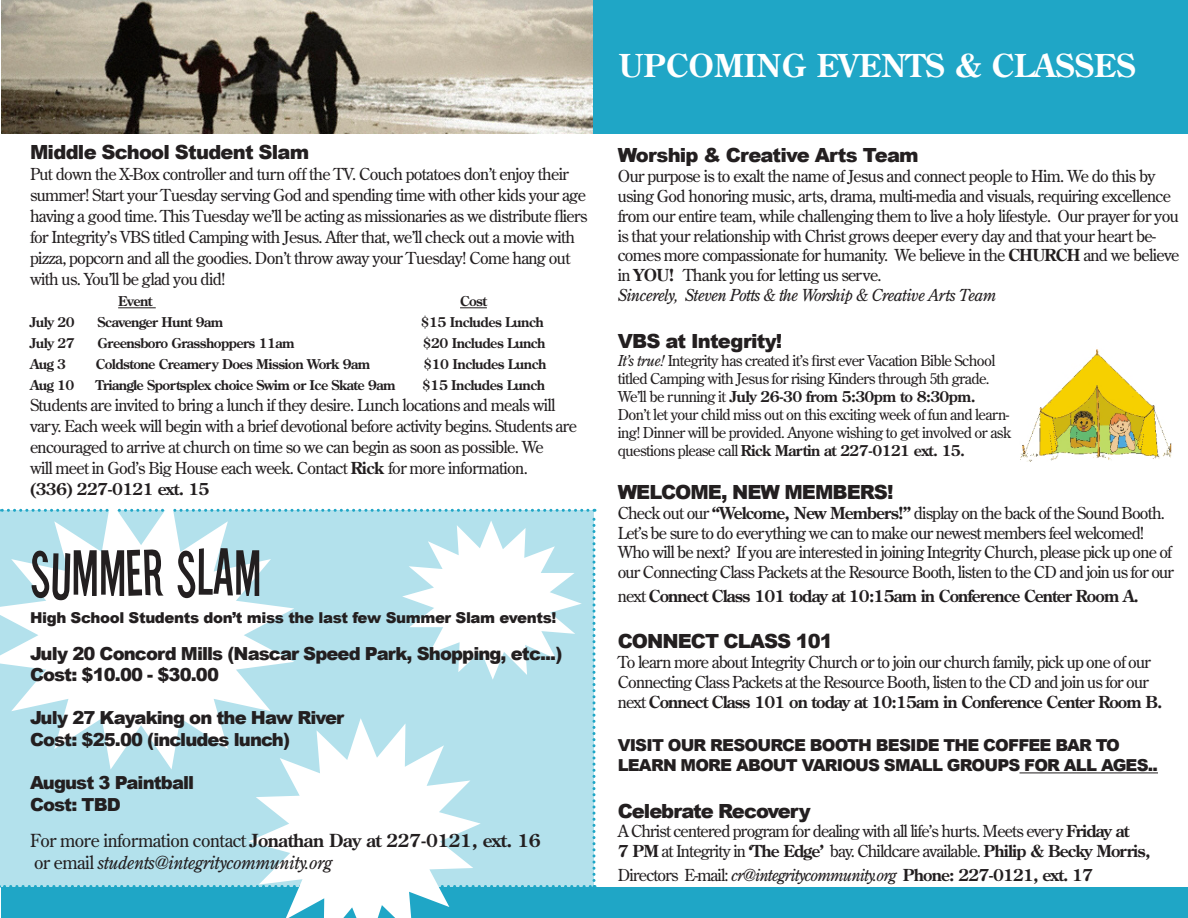
<style>
.page{position:relative;width:1188px;height:918px;background:#fff}
.page>*{position:absolute;margin:0;border:0;box-sizing:border-box;transform-origin:0 0}
.t1{font:73.5px "Stereofidelic";color:#231f20}
.t2{font:700 31.5px "Century Old Style Std";color:#fff}
.t3{font:900 19.5px "Arial";letter-spacing:-.04em;color:#231f20}
.t4{font:900 18px "Arial";letter-spacing:-.05em;color:#231f20}
.t5{font:18px/21.6px "Century Old Style Std";color:#231f20}
.t6{font:16.5px/19.8px "Century Old Style Std";letter-spacing:-.04em;color:#231f20}
.t7{font:900 16.5px "Arial";letter-spacing:-.05em;color:#231f20}
.t8{font:italic 16.5px "Century Old Style Std";letter-spacing:-.05em;color:#231f20}
.t9{font:700 16.5px "Century Old Style Std";letter-spacing:-.05em;color:#231f20}
.t10{font:15px/18px "Century Old Style Std";letter-spacing:-.04em;color:#231f20}
.t11{font:900 15px "Arial";letter-spacing:-.025em;color:#231f20}
.t12{font:700 13.5px "Century Old Style Std";letter-spacing:-.04em;color:#231f20}
.s1{font-weight:700}
.s2{font-style:italic}
.s3{font-weight:400}
.s4{font-style:normal}
.s5{font-weight:700;font-style:normal}
</style>
<div class="page">
<div style="left:591px;top:0;width:597px;height:134px;background:#1fa6c6"></div>
<div style="left:1px;top:887px;width:1187px;height:31px;background:#1fa6c6"></div>
<img style="left:1px;top:0;width:591px;height:134px">
<hr style="left:1020px;top:772px;width:138px;height:1px;background:#231f20">
<img style="left:1020px;top:349px;width:152px;height:113px">
<svg style="left:0;top:509px;width:596px;height:379px"></svg>
<svg style="left:248px;top:718px;width:233px;height:200px"></svg>
<hr style="left:118px;top:307px;width:38px;height:1px;background:#231f20">
<svg style="left:460px;top:307px;width:27px;height:1px"></svg>
<p class="t3" style="left:30px;top:138px;width:281px">Middle School Student Slam</p>
<p class="t6" style="left:30px;top:164px;width:559px;line-height:21px">Put down the X-Box controller and turn off the TV. Couch potatoes don’t enjoy their summer! Start your Tuesday serving God and spending time with other kids your age having a good time. This Tuesday we’ll be acting as missionaries as we distribute fliers for Integrity’s VBS titled Camping with Jesus. After that, we’ll check out a movie with pizza, popcorn and all the goodies. Don’t throw away your Tuesday! Come hang out with us. You’ll be glad you did!</p>
<p class="t12" style="left:118px;top:293px;width:36px">Event</p>
<p class="t12" style="left:460px;top:293px;width:28px">Cost</p>
<p class="t12" style="left:30px;top:314px;width:46px">July 20</p>
<p class="t12" style="left:98px;top:314px;width:127px">Scavenger Hunt 9am</p>
<p class="t12" style="left:421px;top:314px;width:124px">$15 Includes Lunch</p>
<p class="t12" style="left:30px;top:335px;width:46px">July 27</p>
<p class="t12" style="left:98px;top:335px;width:199px">Greensboro Grasshoppers 11am</p>
<p class="t12" style="left:423px;top:335px;width:124px">$20 Includes Lunch</p>
<p class="t12" style="left:30px;top:356px;width:37px">Aug 3</p>
<p class="t12" style="left:96px;top:356px;width:276px">Coldstone Creamery Does Mission Work 9am</p>
<p class="t12" style="left:424px;top:356px;width:124px">$10 Includes Lunch</p>
<p class="t12" style="left:30px;top:377px;width:46px">Aug 10</p>
<p class="t12" style="left:96px;top:377px;width:301px">Triangle Sportsplex choice Swim or Ice Skate 9am</p>
<p class="t12" style="left:422px;top:377px;width:124px">$15 Includes Lunch</p>
<p class="t6" style="left:30px;top:395px;width:549px;line-height:21px">Students are invited to bring a lunch if they desire. Lunch locations and meals will vary. Each week will begin with a brief devotional before activity begins. Students are encouraged to arrive at church on time so we can begin as soon as possible. We<br>will meet in God’s Big House each week. Contact <span class="s1">Rick</span> for more information.<br><span class="s1">(336) 227-0121 ext. 15</span></p>
<p class="t1" style="left:30px;top:539px;width:232px">SUMMER SLAM</p>
<p class="t11" style="left:30px;top:607px;width:528px">High School Students don’t miss the last few Summer Slam events!</p>
<p class="t4" style="left:30px;top:640px;width:534px">July 20 Concord Mills (Nascar Speed Park, Shopping, etc...)</p>
<p class="t4" style="left:30px;top:662px;width:191px">Cost: $10.00 - $30.00</p>
<p class="t4" style="left:30px;top:705px;width:316px">July 27 Kayaking on the Haw River</p>
<p class="t4" style="left:30px;top:726px;width:262px">Cost: $25.00 (includes lunch)</p>
<p class="t4" style="left:30px;top:770px;width:166px">August 3 Paintball</p>
<p class="t4" style="left:30px;top:791px;width:92px">Cost: TBD</p>
<p class="t5" style="left:30px;top:830px;width:512px">For more information contact <span class="s1">Jonathan Day at 227-0121, ext. 16 </span>or email <span class="s2">students@integritycommunity.org</span></p>
<p class="t2" style="left:619px;top:45px;width:518px">UPCOMING EVENTS &amp; CLASSES</p>
<p class="t3" style="left:618px;top:141px;width:303px">Worship &amp; Creative Arts Team</p>
<p class="t6" style="left:618px;top:166px;width:563px">Our purpose is to exalt the name of Jesus and connect people to Him. We do this by using God honoring music, arts, drama, multi-media and visuals, requiring excellence from our entire team, while challenging them to live a holy lifestyle. Our prayer for you is that your relationship with Christ grows deeper every day and that your heart be&shy;comes more compassionate for humanity. We believe in the <span class="s1">CHURCH</span> and we believe in <span class="s1">YOU!</span> Thank you for letting us serve.<br><span class="s2">Sincerely, Steven Potts &amp; the Worship &amp; Creative Arts Team</span></p>
<p class="t3" style="left:618px;top:327px;width:166px">VBS at Integrity!</p>
<p class="t10" style="left:618px;top:351px;width:395px"><span class="s2">It’s true!</span> Integrity has created it’s first ever Vacation Bible School titled Camping with Jesus for rising Kinders through 5th grade.<br>We’ll be running it <span class="s1">July 26-30 from 5:30pm to 8:30pm.<br></span>Don’t let your child miss out on this exciting week of fun and learn&shy;ing! Dinner will be provided. Anyone wishing to get involved or ask questions please call <span class="s1">Rick Martin at 227-0121 ext. 15.</span></p>
<p class="t3" style="left:618px;top:478px;width:60px">WELCOM</p>
<p class="t3" style="left:708px;top:478px;width:187px">E, NEW MEMBERS!</p>
<p class="t6" style="left:618px;top:503px;width:558px">Check out our <span class="s1">“Welcome, New Members!”</span> display on the back of the Sound Booth.<br>Let’s be sure to do everything we can to make our newest members feel welcomed!<br>Who will be next? If you are interested in joining Integrity Church, please pick up one of our Connecting Class Packets at the Resource Booth, listen to the CD and join us for our</p>
<p class="t9" style="left:618px;top:585px;width:523px"><span class="s3">next</span> Connect Class 101 today at 10:15am in Conference Center Room A.</p>
<p class="t3" style="left:618px;top:627px;width:45px">Conne</p>
<p class="t3" style="left:691px;top:627px;width:48px">ct Cla</p>
<p class="t3" style="left:764px;top:627px;width:70px">ss 101</p>
<p class="t6" style="left:618px;top:652px;width:546px">To learn more about Integrity Church or to join our church family, pick up one of our<br>Connecting Class Packets at the Resource Booth, listen to the CD and join us for our next <span class="s1">Connect Class 101 on today at 10:15am in Conference Center Room B.</span></p>
<p class="t7" style="left:618px;top:733px;width:303px">Visit our Resource Booth beside</p>
<p class="t7" style="left:943px;top:733px;width:13px">the</p>
<p class="t7" style="left:983px;top:733px;width:37px">coffee</p>
<p class="t7" style="left:1055px;top:733px;width:13px">bar</p>
<p class="t7" style="left:1096px;top:733px;width:26px">to</p>
<p class="t7" style="left:618px;top:753px;width:13px">learn</p>
<p class="t7" style="left:681px;top:753px;width:133px">more about vari</p>
<p class="t7" style="left:842px;top:753px;width:80px">ous Small</p>
<p class="t7" style="left:947px;top:753px;width:130px">Groups for all</p>
<p class="t7" style="left:1101px;top:753px;width:13px">age</p>
<p class="t7" style="left:1137px;top:753px;width:23px">s..</p>
<p class="t3" style="left:618px;top:797px;width:194px">Celebrate Recovery</p>
<p class="t6" style="left:618px;top:821px;width:534px">A Christ centered program for dealing with all life’s hurts. Meets every <span class="s1">Friday at<br>7 PM</span> at Integrity in <span class="s1">‘The Edge’</span> bay. Childcare available. <span class="s1">Philip &amp; Becky Morris,</span></p>
<p class="t8" style="left:618px;top:864px;width:477px"><span class="s4">Directors E-mail:</span> cr@integritycommunity.org <span class="s5">Phone: 227-0121, ext. 17</span></p>
</div>
